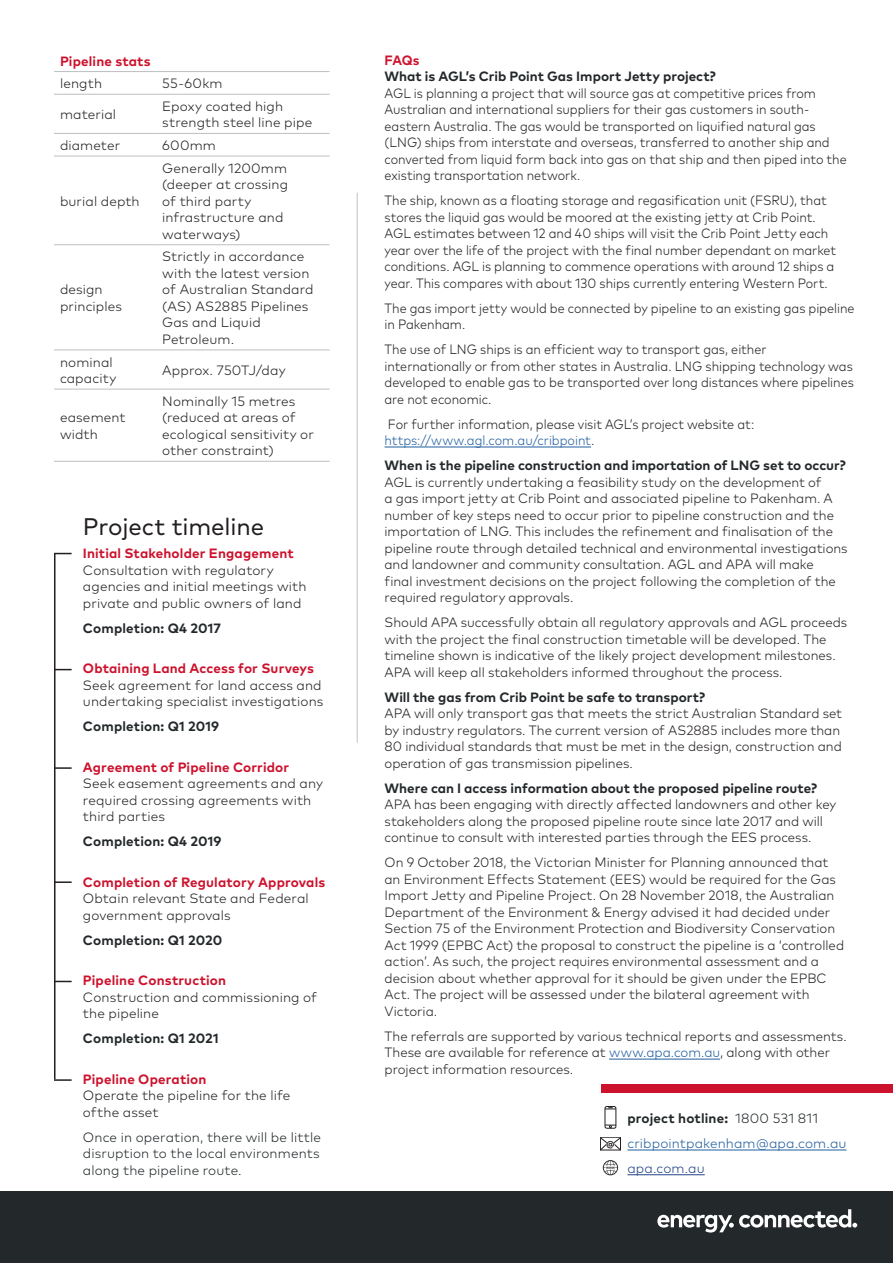
<style>
.page{position:relative;width:893px;height:1263px;background:#fff}
.page>*{position:absolute;margin:0;border:0;box-sizing:border-box;transform-origin:0 0}
.t1{font:24px "Mark Pro";letter-spacing:-.01em;color:#231f20}
.t2{font:300 13.5px/16.5px "Mark Pro";color:#231f20}
.t3{font:300 13.5px/16.5px "Mark Pro";color:#231f20;scale:.93 1}
.t4{font:700 13.5px "Mark Pro";letter-spacing:.005em;color:#23282a}
.t5{font:700 13.5px "Mark Pro";letter-spacing:.01em;color:#cd122d}
.t6{font:300 13.5px/16.5px "Mark Pro";letter-spacing:.01em;color:#23282a;text-align:justify}
.t7{font:300 13.5px "Mark Pro";letter-spacing:.005em;color:#215e9e}
.t8{font:300 13.5px "Mark Pro";letter-spacing:.005em;color:#224385}
.t9{font:700 9px "Mark Pro";color:#231f20}
.s1{color:#215e9e}
.s2{font-weight:300;color:#cd122d}
.s3{font-weight:300}
.s4{color:#cd122d}
</style>
<div class="page">
<hr style="left:357px;top:193px;width:1px;height:550px;background:#c1c3c4">
<div style="left:0;top:1191px;width:893px;height:72px;background:#23282a"></div>
<hr style="left:385px;top:447px;width:206px;height:1px;background:#215e9e">
<hr style="left:609px;top:1059px;width:111px;height:1px;background:#215e9e">
<hr style="left:54px;top:553px;width:2px;height:526px;background:#231f20">
<svg style="left:56px;top:553px;width:16px;height:1px"></svg>
<svg style="left:56px;top:669px;width:16px;height:1px"></svg>
<svg style="left:55px;top:767px;width:17px;height:2px"></svg>
<svg style="left:55px;top:881px;width:17px;height:2px"></svg>
<svg style="left:56px;top:981px;width:16px;height:1px"></svg>
<svg style="left:54px;top:1079px;width:18px;height:2px"></svg>
<hr style="left:627px;top:1150px;width:219px;height:1px;background:#215e9e">
<hr style="left:627px;top:1174px;width:78px;height:1px;background:#224385">
<div style="left:605px;top:1106px;width:11px;height:22px;border:1px solid #231f20;border-radius:2px"></div>
<svg style="left:605px;top:1125px;width:11px;height:3px"></svg>
<svg style="left:605px;top:1107px;width:11px;height:3px"></svg>
<svg style="left:600px;top:1137px;width:21px;height:13px"></svg>
<div style="left:606px;top:1140px;width:9px;height:9px;background:#fff;border-radius:50%"></div>
<svg style="left:603px;top:1160px;width:15px;height:15px"></svg>
<div style="left:601px;top:1084px;width:292px;height:9px;background:#cd122d"></div>
<hr style="left:54px;top:71px;width:102px;height:1px;background:#bcbec0">
<hr style="left:156px;top:71px;width:174px;height:1px;background:#bcbec0">
<hr style="left:54px;top:94px;width:102px;height:1px;background:#bcbec0">
<hr style="left:156px;top:94px;width:174px;height:1px;background:#bcbec0">
<hr style="left:54px;top:133px;width:102px;height:1px;background:#bcbec0">
<hr style="left:156px;top:133px;width:174px;height:1px;background:#bcbec0">
<hr style="left:54px;top:156px;width:102px;height:1px;background:#bcbec0">
<hr style="left:156px;top:156px;width:174px;height:1px;background:#bcbec0">
<hr style="left:54px;top:244px;width:102px;height:1px;background:#bcbec0">
<hr style="left:156px;top:244px;width:174px;height:1px;background:#bcbec0">
<hr style="left:54px;top:350px;width:102px;height:1px;background:#bcbec0">
<hr style="left:156px;top:350px;width:174px;height:1px;background:#bcbec0">
<hr style="left:54px;top:389px;width:102px;height:1px;background:#bcbec0">
<hr style="left:156px;top:389px;width:174px;height:1px;background:#bcbec0">
<hr style="left:54px;top:461px;width:102px;height:1px;background:#bcbec0">
<hr style="left:156px;top:461px;width:174px;height:1px;background:#bcbec0">
<svg style="left:657px;top:1209px;width:200px;height:23px"></svg>
<p class="t5" style="left:60px;top:51px;width:92px">Pipeline stats</p>
<p class="t2" style="left:60px;top:74px;width:44px">length</p>
<p class="t2" style="left:162px;top:74px;width:62px">55-60km</p>
<p class="t2" style="left:60px;top:105px;width:58px">material</p>
<p class="t2" style="left:162px;top:97px;width:152px">Epoxy coated high strength steel line pipe</p>
<p class="t2" style="left:60px;top:136px;width:62px">diameter</p>
<p class="t2" style="left:162px;top:136px;width:55px">600mm</p>
<p class="t2" style="left:60px;top:192px;width:81px">burial depth</p>
<p class="t2" style="left:60px;top:280px;width:64px">design principles</p>
<p class="t2" style="left:162px;top:159px;width:127px">Generally 1200mm (deeper at crossing of third party infrastructure and waterways)</p>
<p class="t2" style="left:162px;top:247px;width:153px">Strictly in accordance with the latest version of Australian Standard (AS) AS2885 Pipelines<br>Gas and Liquid<br>Petroleum.</p>
<p class="t2" style="left:60px;top:352px;width:58px">nominal capacity</p>
<p class="t2" style="left:162px;top:361px;width:125px">Approx. 750TJ/day</p>
<p class="t2" style="left:60px;top:408px;width:67px">easement width</p>
<p class="t2" style="left:162px;top:392px;width:153px">Nominally 15 metres (reduced at areas of ecological sensitivity or other constraint)</p>
<h1 class="t1" style="left:83px;top:509px;width:183px">Project timeline</h1>
<p class="t5" style="left:83px;top:543px;width:212px">Initial Stakeholder Engagement</p>
<p class="t2" style="left:83px;top:561px;width:225px">Consultation with regulatory agencies and initial meetings with private and public owners of land</p>
<p class="t4" style="left:83px;top:618px;width:139px">Completion: Q4 2017</p>
<p class="t5" style="left:83px;top:658px;width:233px">Obtaining Land Access for Surveys</p>
<p class="t2" style="left:83px;top:676px;width:242px">Seek agreement for land access and undertaking specialist investigations</p>
<p class="t4" style="left:83px;top:716px;width:138px">Completion: Q1 2019</p>
<p class="t5" style="left:83px;top:757px;width:208px">Agreement of Pipeline Corridor</p>
<p class="t2" style="left:83px;top:774px;width:241px">Seek easement agreements and any required crossing agreements with third parties</p>
<p class="t4" style="left:83px;top:831px;width:140px">Completion: Q4 2019</p>
<p class="t5" style="left:83px;top:872px;width:244px">Completion of Regulatory Approvals</p>
<p class="t2" style="left:83px;top:889px;width:227px">Obtain relevant State and Federal government approvals</p>
<p class="t4" style="left:83px;top:930px;width:141px">Completion: Q1 2020</p>
<p class="t5" style="left:83px;top:970px;width:145px">Pipeline Construction</p>
<p class="t2" style="left:83px;top:987px;width:236px">Construction and commissioning of the pipeline</p>
<p class="t4" style="left:83px;top:1028px;width:137px">Completion: Q1 2021</p>
<p class="t5" style="left:83px;top:1068px;width:125px">Pipeline Operation</p>
<p class="t2" style="left:83px;top:1086px;width:209px">Operate the pipeline for the life ofthe asset</p>
<p class="t6" style="left:83px;top:1127px;width:240px">Once in operation, there will be little disruption to the local environments along the pipeline route.</p>
<p class="t5" style="left:385px;top:50px;width:36px">FAQs</p>
<p class="t4" style="left:385px;top:66px;width:333px">What is AGL’s Crib Point Gas Import Jetty project?</p>
<p class="t3" style="left:385px;top:84px;width:499px">AGL is planning a project that will source gas at competitive prices from Australian and international suppliers for their gas customers in south&shy;eastern Australia. The gas would be transported on liquified natural gas (LNG) ships from interstate and overseas, transferred to another ship and converted from liquid form back into gas on that ship and then piped into the existing transportation network.</p>
<p class="t3" style="left:385px;top:191px;width:487px">The ship, known as a floating storage and regasification unit (FSRU), that stores the liquid gas would be moored at the existing jetty at Crib Point.<br>AGL estimates between 12 and 40 ships will visit the Crib Point Jetty each year over the life of the project with the final number dependant on market conditions. AGL is planning to commence operations with around 12 ships a year. This compares with about 130 ships currently entering Western Port.</p>
<p class="t3" style="left:385px;top:299px;width:507px">The gas import jetty would be connected by pipeline to an existing gas pipeline in Pakenham.</p>
<p class="t3" style="left:385px;top:340px;width:506px">The use of LNG ships is an efficient way to transport gas, either internationally or from other states in Australia. LNG shipping technology was developed to enable gas to be transported over long distances where pipelines are not economic.</p>
<p class="t3" style="left:385px;top:415px;width:399px">For further information, please visit AGL’s project website at: <span class="s1">https://www.agl.com.au/cribpoint</span>.</p>
<p class="t4" style="left:385px;top:455px;width:463px">When is the pipeline construction and importation of LNG set to occur?</p>
<p class="t2" style="left:385px;top:473px;width:465px">AGL is currently undertaking a feasibility study on the development of<br>a gas import jetty at Crib Point and associated pipeline to Pakenham. A number of key steps need to occur prior to pipeline construction and the importation of LNG. This includes the refinement and finalisation of the pipeline route through detailed technical and environmental investigations and landowner and community consultation. AGL and APA will make<br>final investment decisions on the project following the completion of the required regulatory approvals.</p>
<p class="t2" style="left:385px;top:613px;width:464px">Should APA successfully obtain all regulatory approvals and AGL proceeds with the project the final construction timetable will be developed. The timeline shown is indicative of the likely project development milestones.<br>APA will keep all stakeholders informed throughout the process.</p>
<p class="t4" style="left:385px;top:687px;width:322px">Will the gas from Crib Point be safe to transport?</p>
<p class="t2" style="left:385px;top:704px;width:459px">APA will only transport gas that meets the strict Australian Standard set by industry regulators. The current version of AS2885 includes more than 80 individual standards that must be met in the design, construction and operation of gas transmission pipelines.</p>
<p class="t4" style="left:385px;top:778px;width:434px">Where can I access information about the proposed pipeline route?</p>
<p class="t2" style="left:385px;top:795px;width:453px">APA has been engaging with directly affected landowners and other key stakeholders along the proposed pipeline route since late 2017 and will continue to consult with interested parties through the EES process.</p>
<p class="t2" style="left:385px;top:853px;width:461px">On 9 October 2018, the Victorian Minister for Planning announced that an Environment Effects Statement (EES) would be required for the Gas Import Jetty and Pipeline Project. On 28 November 2018, the Australian Department of the Environment &amp; Energy advised it had decided under Section 75 of the Environment Protection and Biodiversity Conservation Act 1999 (EPBC Act) the proposal to construct the pipeline is a ‘controlled action’. As such, the project requires environmental assessment and a decision about whether approval for it should be given under the EPBC Act. The project will be assessed under the bilateral agreement with Victoria.</p>
<p class="t2" style="left:385px;top:1027px;width:464px">The referrals are supported by various technical reports and assessments.<br>These are available for reference at <span class="s1">www.apa.com.au</span>, along with other project information resources.</p>
<p class="t4" style="left:610px;top:1108px;width:209px"><span class="s2">•</span> project hotline: <span class="s3">1800 531 811</span></p>
<p class="t7" style="left:610px;top:1133px;width:238px"><span class="s4">•</span> cribpointpakenham@apa.com.au</p>
<p class="t8" style="left:610px;top:1158px;width:96px"><span class="s4">•</span> apa.com.au</p>
<p class="t9" style="left:606px;top:1137px;width:10px">@</p>
</div>
